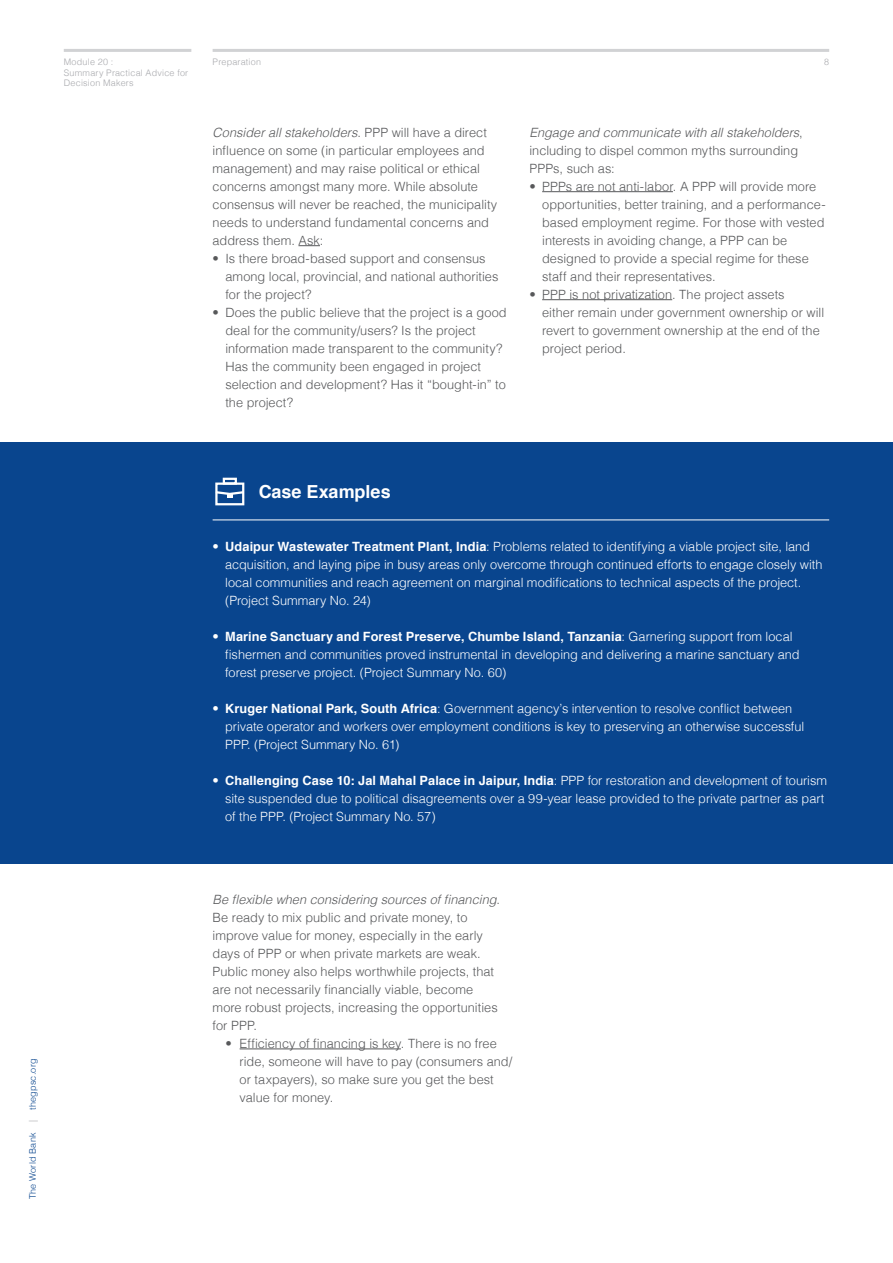
<style>
.page{position:relative;width:893px;height:1263px;background:#fff}
.page>*{position:absolute;margin:0;border:0;box-sizing:border-box;transform-origin:0 0}
.t1{font:700 18px "Helvetica";color:#fff}
.Body_Text{font:300 12.75px/18px "Helvetica";letter-spacing:.005em;color:#57585a}
.t2{font:300 12.75px/18px "Helvetica";color:#fff}
.t3{font:300 9px/10.5px "Helvetica";letter-spacing:.025em;color:#a8a9ad}
.t4{font:300 9px "Helvetica";letter-spacing:.025em;color:#09458e}
.s1{font-style:italic}
.s2{color:#a8a9ad}
.s3{font-weight:700}
</style>
<div class="page">
<hr style="left:64px;top:49px;width:127px;height:3px;background:#d1d2d4">
<hr style="left:213px;top:49px;width:616px;height:3px;background:#d1d2d4">
<svg style="left:298px;top:245px;width:22px;height:1px"></svg>
<hr style="left:542px;top:191px;width:131px;height:1px;background:#57585a">
<hr style="left:542px;top:299px;width:130px;height:1px;background:#57585a">
<hr style="left:240px;top:1048px;width:161px;height:1px;background:#57585a">
<div style="left:0;top:442px;width:893px;height:422px;background:#09458e"></div>
<hr style="left:892px;top:128px;width:1px;height:511px;background:#09458e">
<hr style="left:213px;top:519px;width:616px;height:1px;background:#fff">
<div style="left:215px;top:482px;width:29px;height:23px;border:2px solid #fff"></div>
<div style="left:223px;top:478px;width:14px;height:7px;border:2px solid #fff"></div>
<svg style="left:215px;top:490px;width:30px;height:7px"></svg>
<p class="t3" style="left:64px;top:56px;width:126px">Module 20 :<br>Summary Practical Advice for<br>Decision Makers</p>
<p class="t3" style="left:213px;top:56px;width:50px">Preparation</p>
<p class="Body_Text" style="left:213px;top:122px;width:286px"><span class="s1">Consider all stakeholders</span>. PPP will have a direct influence on some (in particular employees and management) and may raise political or ethical concerns amongst many more. While absolute consensus will never be reached, the municipality needs to understand fundamental concerns and address them. Ask:</p>
<p class="Body_Text" style="left:225px;top:248px;width:275px;text-indent:-13px">• Is there broad-based support and consensus among local, provincial, and national authorities for the project?</p>
<p class="Body_Text" style="left:225px;top:302px;width:283px;text-indent:-13px">• Does the public believe that the project is a good deal for the community/users? Is the project information made transparent to the community?<br>Has the community been engaged in project selection and development? Has it “bought-in” to the project?</p>
<p class="t3" style="left:824px;top:56px;width:7px">8</p>
<p class="Body_Text" style="left:529px;top:122px;width:275px"><span class="s1">Engage and communicate with all stakeholders</span>, including to dispel common myths surrounding<br>PPPs, such as:</p>
<p class="Body_Text" style="left:542px;top:176px;width:285px;text-indent:-13px">• PPPs are not anti-labor. A PPP will provide more opportunities, better training, and a performance&shy;based employment regime. For those with vested interests in avoiding change, a PPP can be designed to provide a special regime for these staff and their representatives.</p>
<p class="Body_Text" style="left:529px;top:284px;width:257px">• PPP is not privatization. The project assets</p>
<p class="Body_Text" style="left:542px;top:302px;width:284px">either remain under government ownership or will revert to government ownership at the end of the project period.</p>
<p class="t4" style="left:25px;top:1199px;width:142px;rotate:-90deg">The World Bank <span class="s2">|</span> thegpsc.org</p>
<p class="t1" style="left:259px;top:477px;width:134px">Case Examples</p>
<p class="t2" style="left:225px;top:537px;width:599px;text-indent:-13px">• <span class="s3">Udaipur Wastewater Treatment Plant, India</span>: Problems related to identifying a viable project site, land acquisition, and laying pipe in busy areas only overcome through continued efforts to engage closely with local communities and reach agreement on marginal modifications to technical aspects of the project. (Project Summary No. 24)</p>
<p class="t2" style="left:225px;top:627px;width:576px;text-indent:-13px">• <span class="s3">Marine Sanctuary and Forest Preserve, Chumbe Island, Tanzania</span>: Garnering support from local fishermen and communities proved instrumental in developing and delivering a marine sanctuary and forest preserve project. (Project Summary No. 60)</p>
<p class="t2" style="left:225px;top:699px;width:581px;text-indent:-13px">• <span class="s3">Kruger National Park, South Africa</span>: Government agency’s intervention to resolve conflict between private operator and workers over employment conditions is key to preserving an otherwise successful<br>PPP. (Project Summary No. 61)</p>
<p class="t2" style="left:225px;top:771px;width:603px;text-indent:-13px">• <span class="s3">Challenging Case 10: Jal Mahal Palace in Jaipur, India</span>: PPP for restoration and development of tourism site suspended due to political disagreements over a 99-year lease provided to the private partner as part of the PPP. (Project Summary No. 57)</p>
<p class="Body_Text" style="left:213px;top:889px;width:289px"><span class="s1">Be flexible when considering sources of financing</span>.<br>Be ready to mix public and private money, to improve value for money, especially in the early days of PPP or when private markets are weak.<br>Public money also helps worthwhile projects, that are not necessarily financially viable, become</p>
<p class="Body_Text" style="left:213px;top:997px;width:287px">more robust projects, increasing the opportunities for PPP.</p>
<p class="Body_Text" style="left:240px;top:1033px;width:274px;text-indent:-14px">• Efficiency of financing is key. There is no free ride, someone will have to pay (consumers and/ or taxpayers), so make sure you get the best value for money.</p>
</div>
